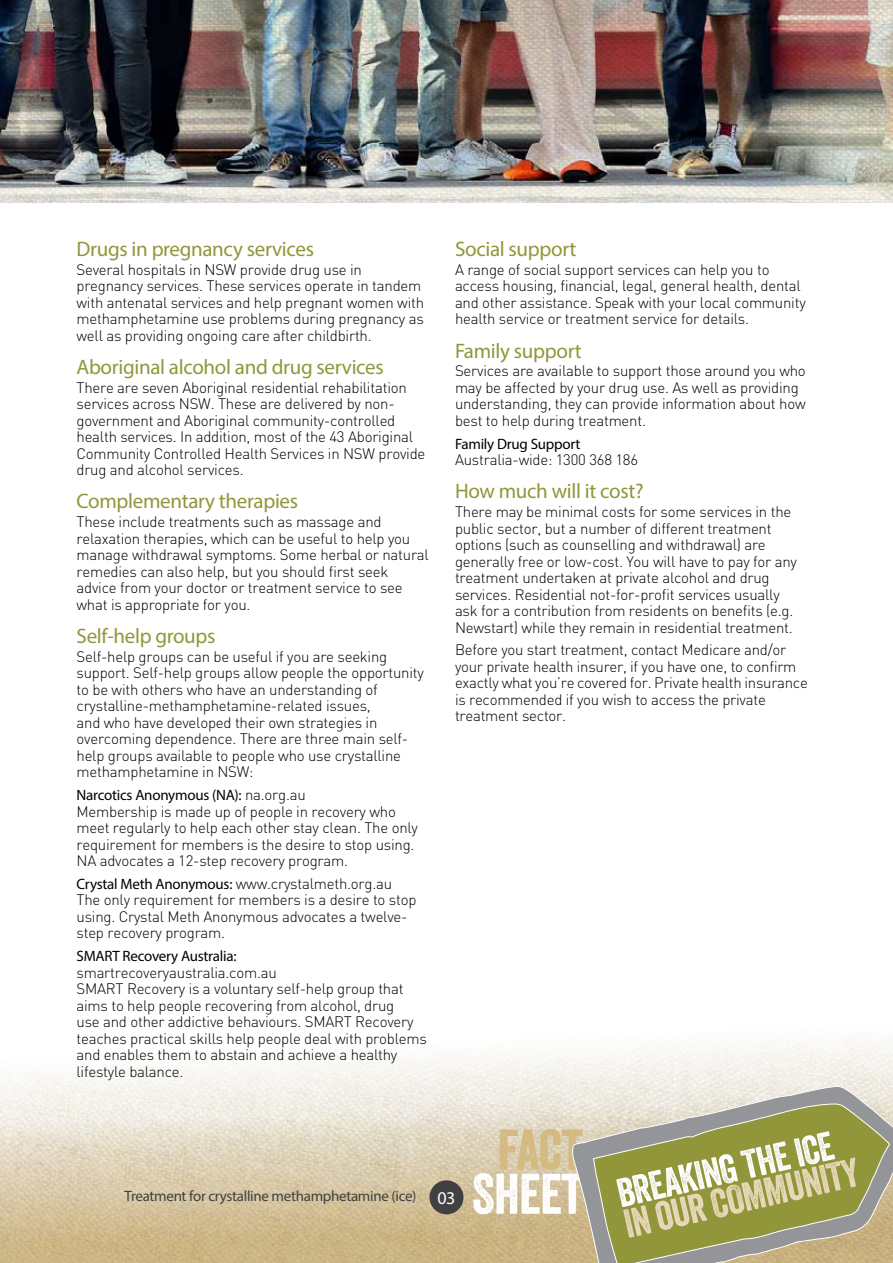
<style>
.page{position:relative;width:893px;height:1263px;background:#fff}
.page>*{position:absolute;margin:0;border:0;box-sizing:border-box;transform-origin:0 0}
.t1{font:55.2px "Veneer";letter-spacing:-.01em;color:#fff}
.t2{font:55.2px "Veneer";color:#d4ba80}
.t3{font:21px "Myriad Pro";letter-spacing:-.015em;color:#92963a}
.t4{font:300 15px/16.5px "DIN";letter-spacing:-.015em;color:#000}
.t5{font:15px "Myriad Pro";letter-spacing:-.015em;color:#000}
.t6{font:15px "Myriad Pro";letter-spacing:-.02em;color:#414042}
.s1{font-family:"DIN";font-weight:300}
.s2{font-family:"Myriad Pro";font-weight:400}
.s3{font-size:18px;color:#fff}
</style>
<div class="page">
<img style="left:0;top:1040px;width:893px;height:223px">
<svg style="left:569px;top:1085px;width:324px;height:178px;background:#b4b285"></svg>
<div style="left:429px;top:1180px;width:34px;height:34px;background:#414042;border-radius:50%"></div>
<img style="left:0;top:0;width:893px;height:203px">
<h2 class="t3" style="left:77px;top:236px;width:239px">Drugs in pregnancy services</h2>
<p class="t4" style="left:77px;top:261px;width:349px">Several hospitals in NSW provide drug use in pregnancy services. These services operate in tandem with antenatal services and help pregnant women with methamphetamine use problems during pregnancy as well as providing ongoing care after childbirth.</p>
<h2 class="t3" style="left:77px;top:354px;width:309px">Aboriginal alcohol and drug services</h2>
<p class="t4" style="left:77px;top:379px;width:350px">There are seven Aboriginal residential rehabilitation services across NSW. These are delivered by non&shy;government and Aboriginal community-controlled health services. In addition, most of the 43 Aboriginal Community Controlled Health Services in NSW provide drug and alcohol services.</p>
<h2 class="t3" style="left:77px;top:488px;width:223px">Complementary therapies</h2>
<p class="t4" style="left:77px;top:513px;width:354px">These include treatments such as massage and relaxation therapies, which can be useful to help you manage withdrawal symptoms. Some herbal or natural remedies can also help, but you should first seek advice from your doctor or treatment service to see what is appropriate for you.</p>
<h2 class="t3" style="left:77px;top:623px;width:140px">Self-help groups</h2>
<p class="t4" style="left:77px;top:648px;width:349px">Self-help groups can be useful if you are seeking support. Self-help groups allow people the opportunity to be with others who have an understanding of crystalline-methamphetamine-related issues,<br>and who have developed their own strategies in overcoming dependence. There are three main self&shy;help groups available to people who use crystalline methamphetamine in NSW:</p>
<p class="t5" style="left:77px;top:786px;width:231px">Narcotics Anonymous (NA): <span class="s1">na.org.au</span></p>
<p class="t4" style="left:77px;top:803px;width:343px">Membership is made up of people in recovery who meet regularly to help each other stay clean. The only requirement for members is the desire to stop using.<br>NA advocates a 12-step recovery program.</p>
<p class="t4" style="left:77px;top:875px;width:341px"><span class="s2">Crystal Meth Anonymous:</span> www.crystalmeth.org.au The only requirement for members is a desire to stop using. Crystal Meth Anonymous advocates a twelve&shy;step recovery program.</p>
<p class="t5" style="left:77px;top:947px;width:162px">SMART Recovery Australia:</p>
<p class="t4" style="left:77px;top:964px;width:352px">smartrecoveryaustralia.com.au<br>SMART Recovery is a voluntary self-help group that aims to help people recovering from alcohol, drug<br>use and other addictive behaviours. SMART Recovery teaches practical skills help people deal with problems and enables them to abstain and achieve a healthy lifestyle balance.</p>
<h2 class="t3" style="left:455px;top:236px;width:123px">Social support</h2>
<p class="t4" style="left:455px;top:261px;width:352px">A range of social support services can help you to access housing, financial, legal, general health, dental and other assistance. Speak with your local community health service or treatment service for details.</p>
<h2 class="t3" style="left:455px;top:337px;width:128px">Family support</h2>
<p class="t4" style="left:455px;top:362px;width:352px">Services are available to support those around you who may be affected by your drug use. As well as providing understanding, they can provide information about how best to help during treatment.</p>
<p class="t5" style="left:455px;top:434px;width:127px">Family Drug Support</p>
<p class="t4" style="left:455px;top:451px;width:185px">Australia-wide: 1300 368 186</p>
<h2 class="t3" style="left:455px;top:478px;width:190px">How much will it cost?</h2>
<p class="t4" style="left:455px;top:503px;width:343px">There may be minimal costs for some services in the public sector, but a number of different treatment options (such as counselling and withdrawal) are generally free or low-cost. You will have to pay for any treatment undertaken at private alcohol and drug services. Residential not-for-profit services usually ask for a contribution from residents on benefits (e.g.<br>Newstart) while they remain in residential treatment.</p>
<p class="t4" style="left:455px;top:642px;width:354px">Before you start treatment, contact Medicare and/or your private health insurer, if you have one, to confirm exactly what you’re covered for. Private health insurance is recommended if you wish to access the private treatment sector.</p>
<p class="t6" style="left:125px;top:1187px;width:332px">Treatment for crystalline methamphetamine (ice) <span class="s3">03</span></p>
<h1 class="t2" style="left:497px;top:1116px;width:87px">FACT</h1>
<h1 class="t1" style="left:472px;top:1160px;width:113px">SHEET</h1>
</div>
